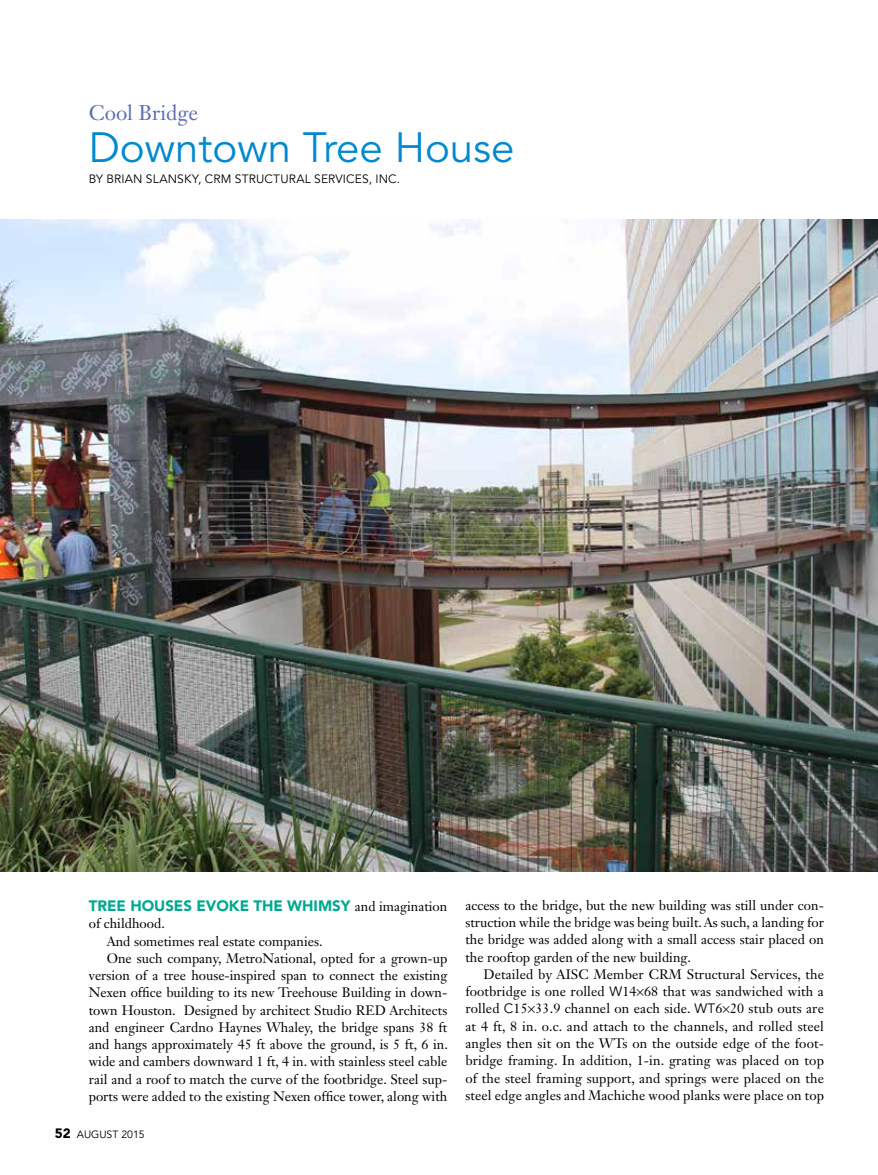
<style>
.page{position:relative;width:878px;height:1175px;background:#fff}
.page>*{position:absolute;margin:0;border:0;box-sizing:border-box;transform-origin:0 0}
.t1{font:42px "Avenir LT Std";color:#0089cf}
.t2{font:21px "Janson Text LT Std";color:#5f6db3}
.t3{font:900 15px "Avenir LT Std";color:#00a88e}
.t4{font:13.5px/17.2px "Janson Text LT Std";color:#000;text-align:justify}
.t5{font:12px "Avenir LT Std";letter-spacing:.015em;color:#000}
.t6{font:10.5px "Avenir LT Std";color:#000}
.s1{font-family:"Janson Text LT Std";font-weight:400;font-size:13.5px;color:#000}
.s2{font-weight:900;font-size:13.5px}
.s3{font-family:"Avenir LT Std"}
</style>
<div class="page">
<img style="left:0;top:219px;width:878px;height:652px">
<h2 class="t2" style="left:89px;top:99px;width:111px">Cool Bridge</h2>
<h1 class="t1" style="left:89px;top:123px;width:427px">Downtown Tree House</h1>
<p class="t5" style="left:89px;top:172px;width:313px">BY BRIAN SLANSKY, CRM STRUCTURAL SERVICES, INC.</p>
<p class="t3" style="left:89px;top:896px;width:360px">TREE HOUSES EVOKE THE WHIMSY <span class="s1">and imagination</span></p>
<p class="t4" style="left:89px;top:914px;width:78px">of childhood.</p>
<p class="t4" style="left:107px;top:932px;width:217px">And sometimes real estate companies.</p>
<p class="t4" style="left:107px;top:949px;width:342px">One such company, MetroNational, opted for a grown-up</p>
<p class="t4" style="left:89px;top:966px;width:360px">version of a tree house-inspired span to connect the existing</p>
<p class="t4" style="left:89px;top:984px;width:360px">Nexen office building to its new Treehouse Building in down-</p>
<p class="t4" style="left:89px;top:1001px;width:360px">town Houston. Designed by architect Studio RED Architects</p>
<p class="t4" style="left:89px;top:1018px;width:360px">and engineer Cardno Haynes Whaley, the bridge spans 38 ft</p>
<p class="t4" style="left:89px;top:1035px;width:360px">and hangs approximately 45 ft above the ground, is 5 ft, 6 in.</p>
<p class="t4" style="left:89px;top:1053px;width:360px">wide and cambers downward 1 ft, 4 in. with stainless steel cable</p>
<p class="t4" style="left:89px;top:1070px;width:360px">rail and a roof to match the curve of the footbridge. Steel sup-</p>
<p class="t4" style="left:89px;top:1087px;width:360px">ports were added to the existing Nexen office tower, along with</p>
<p class="t6" style="left:55px;top:1128px;width:91px"><span class="s2">52</span> AUGUST 2015</p>
<p class="t4" style="left:465px;top:896px;width:360px">access to the bridge, but the new building was still under con&shy;struction while the bridge was being built. As such, a landing for the bridge was added along with a small access stair placed on the rooftop garden of the new building.</p>
<p class="t4" style="left:465px;top:965px;width:360px;text-indent:18px">Detailed by AISC Member CRM Structural Services, the footbridge is one rolled <span class="s3">W</span>14 68 that was sandwiched with a rolled <span class="s3">C</span>15 33.9 channel on each side. <span class="s3">WT</span>6 20 stub outs are at 4 ft, 8 in. o.c. and attach to the channels, and rolled steel angles then sit on the WTs on the outside edge of the foot&shy;bridge framing. In addition, 1-in. grating was placed on top of the steel framing support, and springs were placed on the steel edge angles and Machiche wood planks were place on top</p>
</div>
